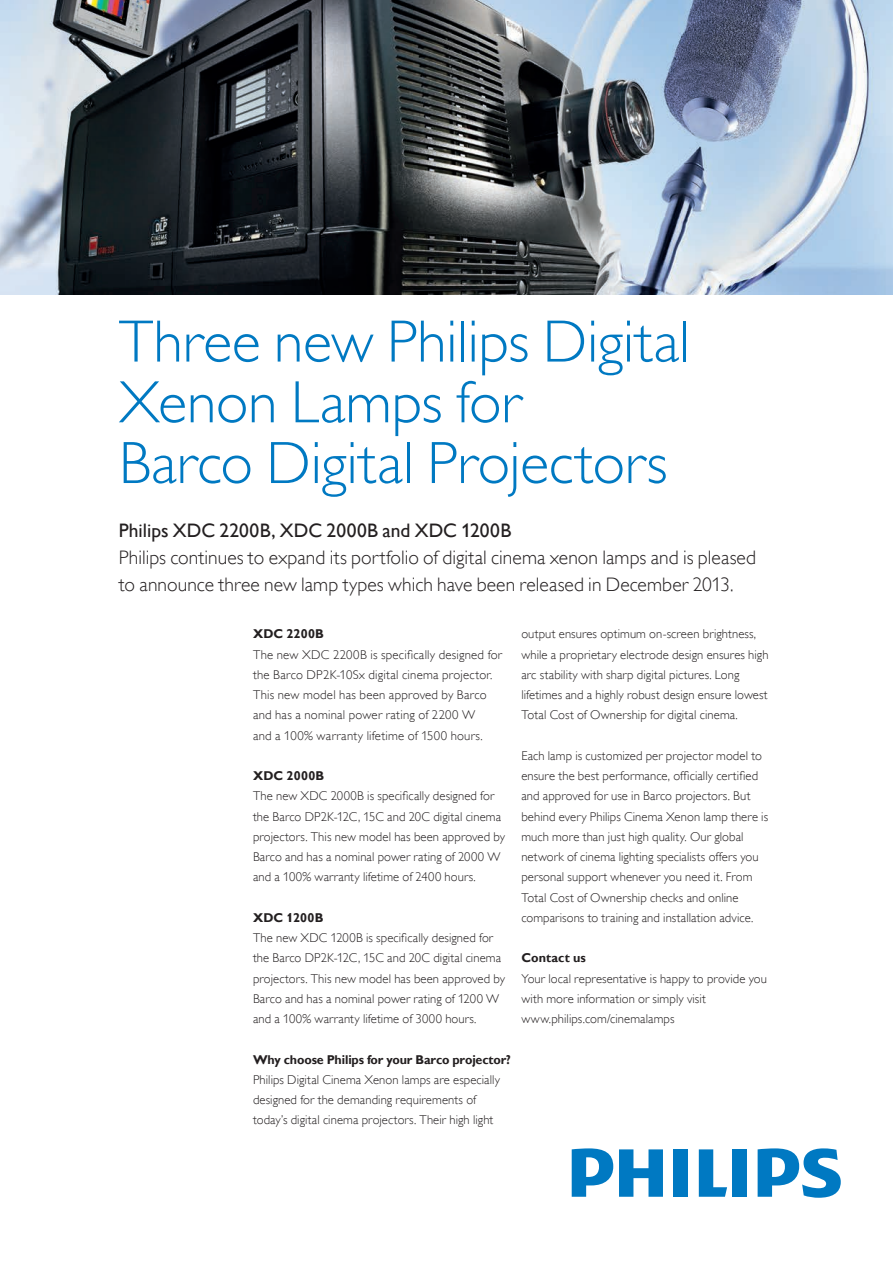
<style>
.page{position:relative;width:893px;height:1263px;background:#fff}
.page>*{position:absolute;margin:0;border:0;box-sizing:border-box;transform-origin:0 0}
.t1{font:60px/60.8px "Gill Sans Alt One WGL Light";letter-spacing:-.005em;color:#0079c2}
.t2{font:19.5px/27px "Gill Sans Alt One WGL Light";letter-spacing:.005em;color:#231f20}
.t3{font:19.5px "Gill Sans Alt One WGL";color:#231f20}
.t4{font:12.75px/20.2px "Gill Sans Alt One WGL Light";letter-spacing:.01em;color:#231f20}
.t5{font:700 12.75px "Gill Sans Alt One WGL";letter-spacing:-.005em;color:#231f20}
.t6{font:700 12.75px "Gill Sans Alt One WGL";letter-spacing:.02em;color:#231f20}
</style>
<div class="page">
<svg style="left:619px;top:1149px;width:44px;height:48px"></svg>
<svg style="left:699px;top:1149px;width:28px;height:48px"></svg>
<div style="left:674px;top:1149px;width:14px;height:48px;background:#0079c2"></div>
<div style="left:732px;top:1149px;width:15px;height:48px;background:#0079c2"></div>
<svg style="left:758px;top:1148px;width:83px;height:50px"></svg>
<svg style="left:572px;top:1148px;width:41px;height:49px"></svg>
<img style="left:0;top:0;width:893px;height:294px">
<h1 class="t1" style="left:119px;top:311px;width:573px">Three new Philips Digital<br>Xenon Lamps for<br>Barco Digital Projectors</h1>
<h2 class="t3" style="left:119px;top:517px;width:394px">Philips XDC 2200B, XDC 2000B and XDC 1200B</h2>
<h2 class="t2" style="left:119px;top:544px;width:639px">Philips continues to expand its portfolio of digital cinema xenon lamps and is pleased to announce three new lamp types which have been released in December 2013.</h2>
<p class="t5" style="left:253px;top:625px;width:73px">XDC 2200B</p>
<p class="t4" style="left:253px;top:644px;width:251px">The new XDC 2200B is specifically designed for the Barco DP2K-10Sx digital cinema projector.<br>This new model has been approved by Barco and has a nominal power rating of 2200 W<br>and a 100% warranty lifetime of 1500 hours.</p>
<p class="t6" style="left:253px;top:767px;width:73px">XDC 2000B</p>
<p class="t4" style="left:253px;top:786px;width:253px">The new XDC 2000B is specifically designed for the Barco DP2K-12C, 15C and 20C digital cinema projectors. This new model has been approved by Barco and has a nominal power rating of 2000 W and a 100% warranty lifetime of 2400 hours.</p>
<p class="t5" style="left:253px;top:909px;width:72px">XDC 1200B</p>
<p class="t4" style="left:253px;top:928px;width:253px">The new XDC 1200B is specifically designed for the Barco DP2K-12C, 15C and 20C digital cinema projectors. This new model has been approved by Barco and has a nominal power rating of 1200 W and a 100% warranty lifetime of 3000 hours.</p>
<p class="t5" style="left:253px;top:1051px;width:259px">Why choose Philips for your Barco projector?</p>
<p class="t4" style="left:253px;top:1069px;width:248px">Philips Digital Cinema Xenon lamps are especially designed for the demanding requirements of today’s digital cinema projectors. Their high light</p>
<p class="t4" style="left:521px;top:624px;width:249px">output ensures optimum on-screen brightness, while a proprietary electrode design ensures high arc stability with sharp digital pictures. Long lifetimes and a highly robust design ensure lowest Total Cost of Ownership for digital cinema.</p>
<p class="t4" style="left:521px;top:745px;width:248px">Each lamp is customized per projector model to ensure the best performance, officially certified and approved for use in Barco projectors. But behind every Philips Cinema Xenon lamp there is much more than just high quality. Our global network of cinema lighting specialists offers you personal support whenever you need it. From Total Cost of Ownership checks and online comparisons to training and installation advice.</p>
<p class="t5" style="left:521px;top:949px;width:66px">Contact us</p>
<p class="t4" style="left:521px;top:968px;width:247px">Your local representative is happy to provide you with more information or simply visit www.philips.com/cinemalamps</p>
</div>
